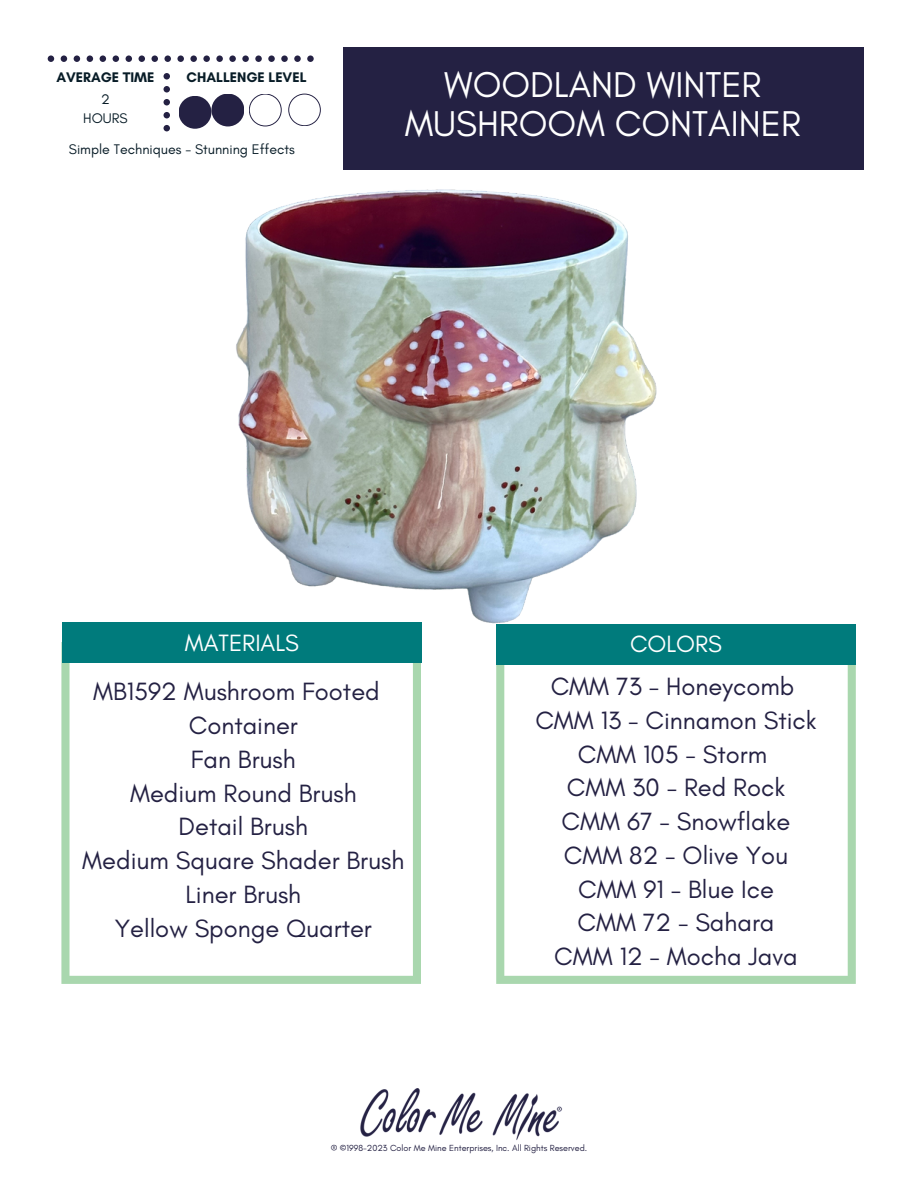
<style>
.page{position:relative;width:918px;height:1188px;background:#fff}
.page>*{position:absolute;margin:0;border:0;box-sizing:border-box;transform-origin:0 0}
.t1{font:36.45px "Glacial Indifference";color:#fff}
.t2{font:25.5px/33.8px "Glacial Indifference";color:#242143;text-align:center}
.t3{font:24px "Glacial Indifference";color:#fff}
.t4{font:14.1px "Glacial Indifference";color:#081c27}
.t5{font:700 14.1px "Glacial Indifference";color:#081c27}
.t6{font:9px "Glacial Indifference";color:#242143}
</style>
<div class="page">
<div style="left:343px;top:48px;width:521px;height:122px;background:#242143"></div>
<img style="left:360px;top:1089px;width:202px;height:51px">
<svg style="left:61px;top:642px;width:360px;height:342px"></svg>
<svg style="left:496px;top:665px;width:360px;height:319px"></svg>
<div style="left:62px;top:623px;width:360px;height:40px;background:#007b7c"></div>
<div style="left:496px;top:624px;width:360px;height:41px;background:#007b7c"></div>
<svg style="left:48px;top:55px;width:273px;height:76px"></svg>
<div style="left:179px;top:96px;width:32px;height:33px;background:#242143;border-radius:50%"></div>
<img style="left:179px;top:189px;width:478px;height:435px">
<div style="left:211px;top:94px;width:33px;height:32px;background:#242143;border-radius:50%"></div>
<p class="t5" style="left:56px;top:69px;width:100px">AVERAGE TIME</p>
<p class="t5" style="left:187px;top:69px;width:122px">CHALLENGE LEVEL</p>
<p class="t4" style="left:101px;top:90px;width:10px">2</p>
<p class="t4" style="left:83px;top:109px;width:46px">HOURS</p>
<p class="t4" style="left:69px;top:141px;width:227px">Simple Techniques - Stunning Effects</p>
<p class="t1" style="left:444px;top:62px;width:319px">WOODLAND WINTER</p>
<p class="t1" style="left:405px;top:102px;width:398px">MUSHROOM CONTAINER</p>
<p class="t3" style="left:185px;top:628px;width:116px">MATERIALS</p>
<p class="t3" style="left:630px;top:629px;width:93px">COLORS</p>
<p class="t2" style="left:93px;top:675px;width:288px">MB1592 Mushroom Footed<br>Container</p>
<p class="t2" style="left:191px;top:742px;width:106px">Fan Brush</p>
<p class="t2" style="left:130px;top:776px;width:228px">Medium Round Brush</p>
<p class="t2" style="left:179px;top:810px;width:131px">Detail Brush</p>
<p class="t2" style="left:82px;top:843px;width:324px">Medium Square Shader Brush</p>
<p class="t2" style="left:185px;top:877px;width:117px">Liner Brush</p>
<p class="t2" style="left:115px;top:911px;width:259px">Yellow Sponge Quarter</p>
<p class="t2" style="left:551px;top:669px;width:245px">CMM 73 - Honeycomb</p>
<p class="t2" style="left:535px;top:703px;width:283px">CMM 13 - Cinnamon Stick</p>
<p class="t2" style="left:578px;top:737px;width:191px">CMM 105 - Storm</p>
<p class="t2" style="left:567px;top:771px;width:220px">CMM 30 - Red Rock</p>
<p class="t2" style="left:562px;top:804px;width:230px">CMM 67 - Snowflake</p>
<p class="t2" style="left:564px;top:838px;width:226px">CMM 82 - Olive You</p>
<p class="t2" style="left:578px;top:872px;width:197px">CMM 91 - Blue Ice</p>
<p class="t2" style="left:578px;top:906px;width:198px">CMM 72 - Sahara</p>
<p class="t2" style="left:554px;top:939px;width:245px">CMM 12 - Mocha Java</p>
<p class="t6" style="left:331px;top:1142px;width:258px">® ©1998-2023 Color Me Mine Enterprises, Inc. All Rights Reserved.</p>
</div>
